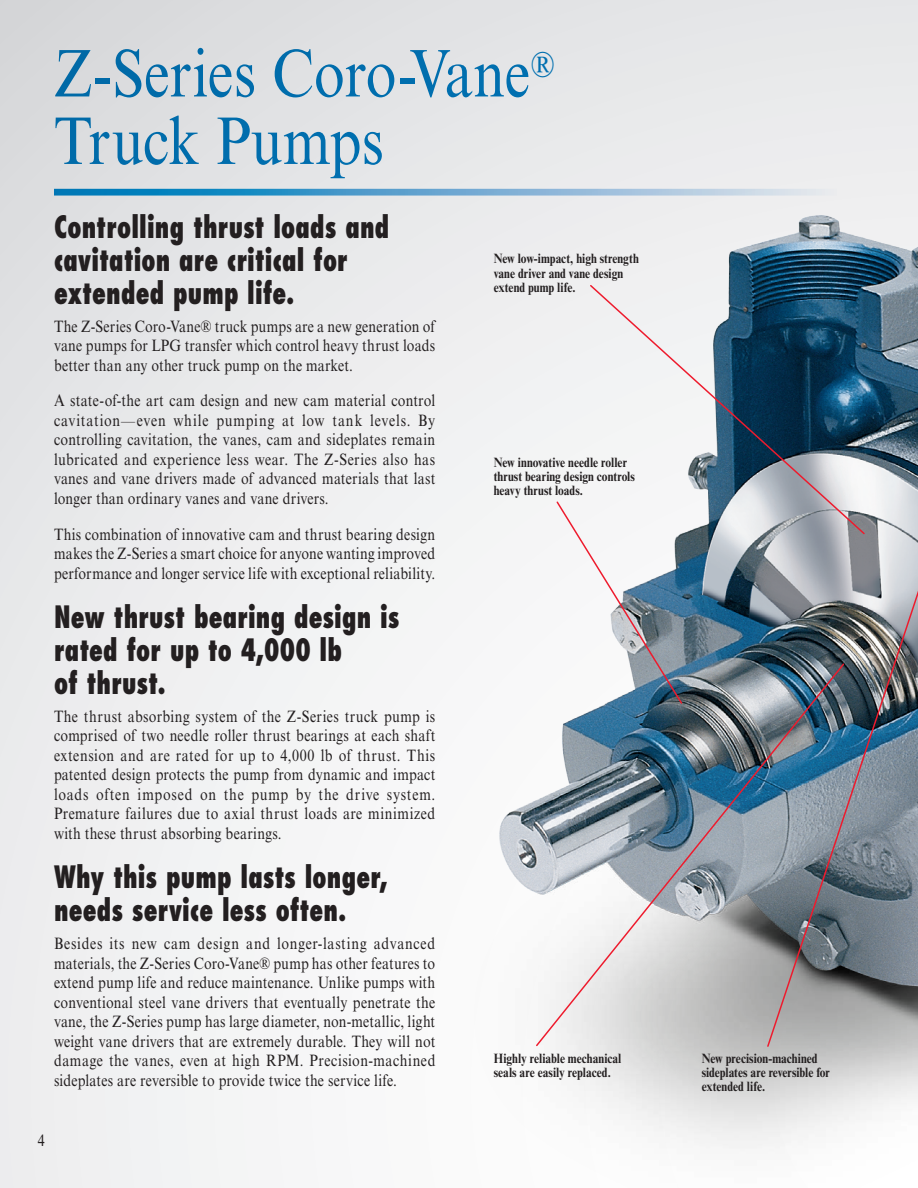
<style>
.page{position:relative;width:918px;height:1188px;background:#fff}
.page>*{position:absolute;margin:0;border:0;box-sizing:border-box;transform-origin:0 0}
.t1{font:67.5px/67.5px "Times New Roman MT Std";color:#007cc2;scale:.85 1}
.Subhead{font:800 condensed 30px/33px "Futura Std";letter-spacing:.005em;color:#231f20;scale:.85 1}
.Body_Text{font:16.5px/19.5px "Times New Roman MT Std";letter-spacing:.015em;color:#231f20;text-align:justify;scale:.85 1}
.Callouts{font:700 13.5px/14.4px "Times New Roman MT Std";color:#231f20;scale:.85 1}
</style>
<div class="page">
<div style="left:0;top:0;width:918px;height:1188px;background:linear-gradient(to bottom,#e2e3e5,#f8f8f8)"></div>
<svg style="left:54px;top:189px;width:783px;height:7px;background:#6fadd2"></svg>
<img style="left:458px;top:216px;width:460px;height:972px">
<svg style="left:589px;top:284px;width:277px;height:252px"></svg>
<svg style="left:555px;top:500px;width:129px;height:162px"></svg>
<svg style="left:535px;top:662px;width:231px;height:386px"></svg>
<img style="left:766px;top:532px;width:152px;height:516px">
<h1 class="t1" style="left:54px;top:40px;width:590px">Z-Series Coro-Vane<sup>®<br></sup>Truck Pumps</h1>
<p class="Subhead" style="left:54px;top:210px;width:396px">Controlling thrust loads and cavitation are critical for extended pump life.</p>
<p class="Body_Text" style="left:54px;top:316px;width:450px">The Z-Series Coro-Vane® truck pumps are a new generation of vane pumps for LPG transfer which control heavy thrust loads better than any other truck pump on the market.</p>
<p class="Body_Text" style="left:54px;top:391px;width:450px">A state-of-the art cam design and new cam material control cavitation—even while pumping at low tank levels. By controlling cavitation, the vanes, cam and sideplates remain lubricated and experience less wear. The Z-Series also has vanes and vane drivers made of advanced materials that last longer than ordinary vanes and vane drivers.</p>
<p class="Body_Text" style="left:54px;top:524px;width:450px">This combination of innovative cam and thrust bearing design makes the Z-Series a smart choice for anyone wanting improved performance and longer service life with exceptional reliability.</p>
<p class="Subhead" style="left:54px;top:600px;width:408px">New thrust bearing design is rated for up to 4,000 lb<br>of thrust.</p>
<p class="Body_Text" style="left:54px;top:707px;width:450px">The thrust absorbing system of the Z-Series truck pump is comprised of two needle roller thrust bearings at each shaft extension and are rated for up to 4,000 lb of thrust. This patented design protects the pump from dynamic and impact loads often imposed on the pump by the drive system.<br>Premature failures due to axial thrust loads are minimized with these thrust absorbing bearings.</p>
<p class="Subhead" style="left:54px;top:860px;width:394px">Why this pump lasts longer, needs service less often.</p>
<p class="Body_Text" style="left:54px;top:934px;width:450px">Besides its new cam design and longer-lasting advanced materials, the Z-Series Coro-Vane® pump has other features to extend pump life and reduce maintenance. Unlike pumps with conventional steel vane drivers that eventually penetrate the vane, the Z-Series pump has large diameter, non-metallic, light weight vane drivers that are extremely durable. They will not damage the vanes, even at high RPM. Precision-machined sideplates are reversible to provide twice the service life.</p>
<p class="Callouts" style="left:494px;top:251px;width:172px">New low-impact, high strength vane driver and vane design extend pump life.</p>
<p class="Callouts" style="left:494px;top:454px;width:168px">New innovative needle roller thrust bearing design controls heavy thrust loads.</p>
<p class="Callouts" style="left:494px;top:1051px;width:152px">Highly reliable mechanical seals are easily replaced.</p>
<p class="Callouts" style="left:702px;top:1051px;width:153px">New precision-machined sideplates are reversible for extended life.</p>
<p class="Body_Text" style="left:38px;top:1131px;width:10px">4</p>
</div>
